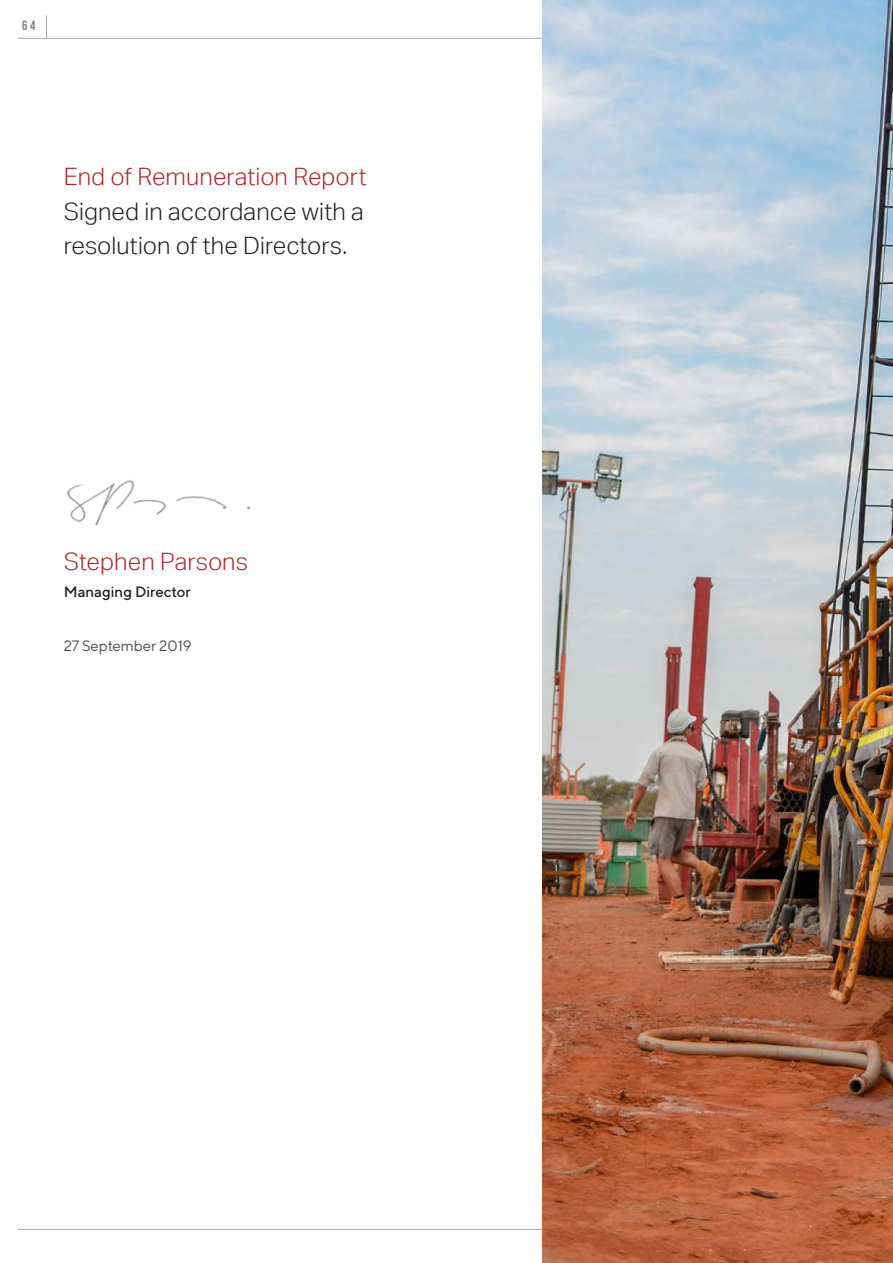
<style>
.page{position:relative;width:893px;height:1263px;background:#fff}
.page>*{position:absolute;margin:0;border:0;box-sizing:border-box;transform-origin:0 0}
.Subheading_5mm_SA{font:300 24px/34.5px "Aktiv Grotesk";color:#252020;text-align:justify}
.BG_Subheading_01_BLA{font:300 24px "Aktiv Grotesk";letter-spacing:.005em;color:#b1272d}
.BG_Subheading_02__It{font:500 15px "TT Norms";color:#252020}
.BG_Body_Copy_3mm{font:15px "TT Norms";color:#4e4b4b}
.t1{font:700 13.5px "Bebas Neue";color:#808285}
.s1{color:#b1272d}
</style>
<div class="page">
<hr style="left:18px;top:38px;width:875px;height:1px;background:#a8a9ad">
<svg style="left:46px;top:16px;width:1px;height:22px"></svg>
<hr style="left:18px;top:1229px;width:875px;height:1px;background:#a8a9ad">
<img style="left:66px;top:480px;width:185px;height:46px">
<img style="left:543px;top:0;width:350px;height:1263px">
<p class="t1" style="left:22px;top:18px;width:15px">64</p>
<p class="Subheading_5mm_SA" style="left:64px;top:159px;width:304px"><span class="s1">End of Remuneration Report </span>Signed in accordance with a resolution of the Directors.</p>
<p class="BG_Subheading_01_BLA" style="left:64px;top:548px;width:186px">Stephen Parsons</p>
<p class="BG_Subheading_02__It" style="left:64px;top:583px;width:128px">Managing Director</p>
<p class="BG_Body_Copy_3mm" style="left:64px;top:637px;width:130px">27 September 2019</p>
</div>
